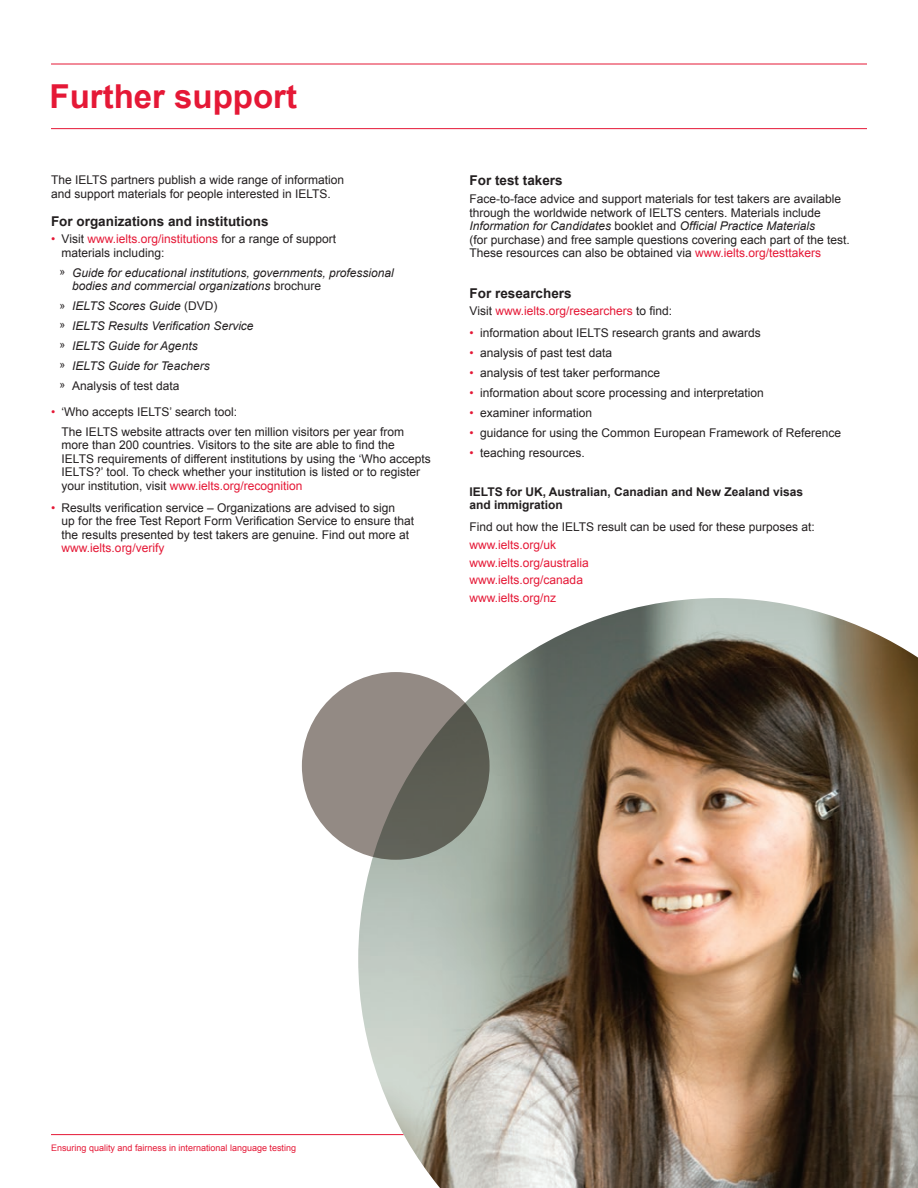
<style>
.page{position:relative;width:918px;height:1188px;background:#fff}
.page>*{position:absolute;margin:0;border:0;box-sizing:border-box;transform-origin:0 0}
.t1{font:700 33px "Arial";color:#e51836}
.t2{font:700 13.5px "Arial";color:#231f20}
.t3{font:12px/13.5px "Arial";color:#231f20}
.t4{font:italic 12px/20px "Arial";color:#231f20}
.t5{font:12px/17.7px "Arial";color:#e51836}
.t6{font:700 12px/13.5px "Arial";color:#231f20}
.t7{font:9px "Arial";color:#e51836}
.s1{color:#e51836}
.s2{font-style:normal;font-size:10.5px}
.s3{font-style:normal}
.s4{font-style:italic}
.s5{color:#231f20}
</style>
<div class="page">
<hr style="left:51px;top:1134px;width:816px;height:1px;background:#e51836">
<hr style="left:51px;top:64px;width:816px;height:1px;background:#e51836">
<hr style="left:51px;top:128px;width:816px;height:1px;background:#e51836">
<img style="left:358px;top:598px;width:560px;height:590px">
<svg style="left:302px;top:672px;width:188px;height:188px;background:#7f7a72"></svg>
<h1 class="t1" style="left:50px;top:75px;width:249px">Further support</h1>
<p class="t3" style="left:51px;top:173px;width:295px">The IELTS partners publish a wide range of information and support materials for people interested in IELTS.</p>
<p class="t2" style="left:51px;top:212px;width:219px">For organizations and institutions</p>
<p class="t3" style="left:62px;top:232px;width:276px;text-indent:-11px"><span class="s1">•</span> Visit <span class="s1">www.ielts.org/institutions</span> for a range of support materials including:</p>
<p class="t4" style="left:72px;top:266px;width:323px;line-height:13.5px;text-indent:-13px"><span class="s2">»</span> Guide for educational institutions, governments, professional bodies and commercial organizations <span class="s3">brochure</span></p>
<p class="t4" style="left:60px;top:296px;width:196px"><span class="s2">»</span> IELTS Scores Guide <span class="s3">(DVD)<br></span><span class="s2">»</span> IELTS Results Verification Service <span class="s2">»</span> IELTS Guide for Agents<br><span class="s2">»</span> IELTS Guide for Teachers<br><span class="s2">»</span> <span class="s3">Analysis of test data</span></p>
<p class="t3" style="left:62px;top:402px;width:344px;line-height:20px;text-indent:-11px"><span class="s1">•</span> ‘Who accepts IELTS’ search tool:<br>The IELTS website attracts over ten million visitors per year from</p>
<p class="t3" style="left:62px;top:438px;width:371px">more than 200 countries. Visitors to the site are able to find the<br>IELTS requirements of different institutions by using the ‘Who accepts IELTS?’ tool. To check whether your institution is listed or to register your institution, visit <span class="s1">www.ielts.org/recognition</span></p>
<p class="t3" style="left:62px;top:501px;width:354px;text-indent:-11px"><span class="s1">•</span> Results verification service – Organizations are advised to sign<br>up for the free Test Report Form Verification Service to ensure that the results presented by test takers are genuine. Find out more at</p>
<p class="t5" style="left:62px;top:539px;width:104px">www.ielts.org/verify</p>
<p class="t2" style="left:470px;top:172px;width:95px">For test takers</p>
<p class="t3" style="left:470px;top:192px;width:382px">Face-to-face advice and support materials for test takers are available through the worldwide network of IELTS centers. Materials include <span class="s4">Information for Candidates</span> booklet and <span class="s4">Official Practice Materials<br></span>(for purchase) and free sample questions covering each part of the test.<br>These resources can also be obtained via <span class="s1">www.ielts.org/testtakers</span></p>
<p class="t2" style="left:470px;top:284px;width:104px">For researchers</p>
<p class="t5" style="left:470px;top:302px;width:204px"><span class="s5">Visit</span> www.ielts.org/researchers <span class="s5">to find:</span></p>
<p class="t3" style="left:470px;top:327px;width:293px"><span class="s1">•</span> information about IELTS research grants and awards</p>
<p class="t3" style="left:470px;top:346px;width:144px"><span class="s1">•</span> analysis of past test data</p>
<p class="t3" style="left:470px;top:366px;width:192px"><span class="s1">•</span> analysis of test taker performance</p>
<p class="t3" style="left:470px;top:386px;width:296px"><span class="s1">•</span> information about score processing and interpretation</p>
<p class="t3" style="left:470px;top:406px;width:124px"><span class="s1">•</span> examiner information</p>
<p class="t3" style="left:470px;top:426px;width:373px"><span class="s1">•</span> guidance for using the Common European Framework of Reference</p>
<p class="t3" style="left:470px;top:446px;width:117px"><span class="s1">•</span> teaching resources.</p>
<p class="t6" style="left:470px;top:485px;width:335px">IELTS for UK, Australian, Canadian and New Zealand visas and immigration</p>
<p class="t3" style="left:470px;top:520px;width:347px">Find out how the IELTS result can be used for these purposes at:</p>
<p class="t5" style="left:470px;top:536px;width:121px">www.ielts.org/uk www.ielts.org/australia www.ielts.org/canada www.ielts.org/nz</p>
<p class="t7" style="left:51px;top:1142px;width:247px">Ensuring quality and fairness in international language testing</p>
</div>
